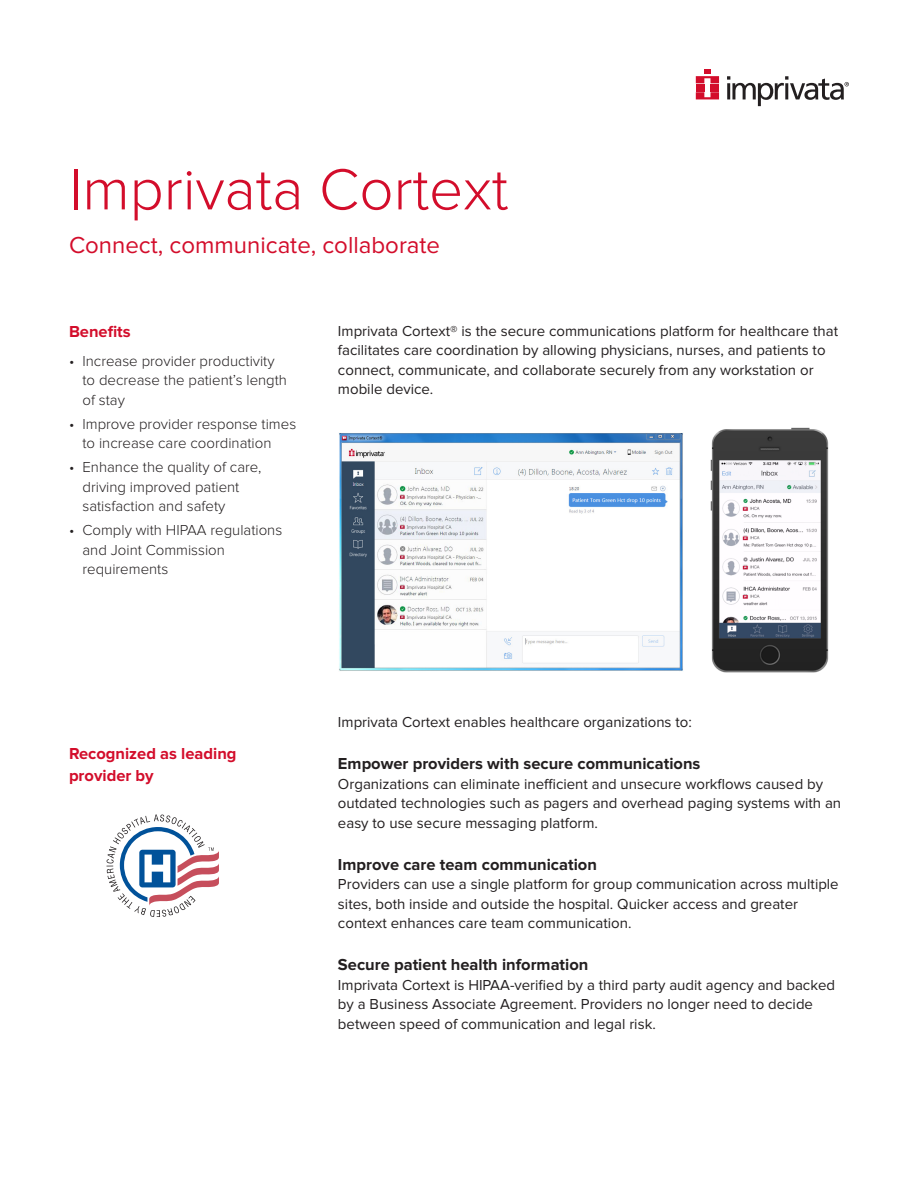
<style>
.page{position:relative;width:918px;height:1188px;background:#fff}
.page>*{position:absolute;margin:0;border:0;box-sizing:border-box;transform-origin:0 0}
.Page_headline_40_44p{font:300 60px "Proxima Nova";color:#d30d2b}
.Page_subheadline_16{font:24px "Proxima Nova";color:#d30d2b}
.Level_2_-_Body_subhe{font:700 16.5px "Proxima Nova";color:#231f20}
.Sidebar_header_11_15{font:700 16.5px/22.5px "Proxima Nova";color:#d30d2b}
.Body_text_10_13pt{font:15px/19.5px "Proxima Nova";color:#231f20}
.t1{font:300 15px/19.5px "Proxima Nova";color:#231f20}
</style>
<div class="page">
<svg style="left:696px;top:69px;width:23px;height:30px"></svg>
<svg style="left:727px;top:76px;width:122px;height:30px"></svg>
<svg style="left:107px;top:815px;width:112px;height:102px"></svg>
<img style="left:339px;top:433px;width:344px;height:238px">
<img style="left:711px;top:428px;width:117px;height:245px">
<p class="Page_headline_40_44p" style="left:69px;top:155px;width:441px">Imprivata Cortext</p>
<p class="Page_subheadline_16" style="left:69px;top:231px;width:373px">Connect, communicate, collaborate</p>
<p class="Sidebar_header_11_15" style="left:69px;top:321px;width:63px">Benefits</p>
<p class="t1" style="left:82px;top:351px;width:206px;text-indent:-14px">• Increase provider productivity to decrease the patient’s length of stay</p>
<p class="t1" style="left:82px;top:414px;width:215px;text-indent:-14px">• Improve provider response times to increase care coordination</p>
<p class="t1" style="left:82px;top:457px;width:181px;text-indent:-14px">• Enhance the quality of care, driving improved patient satisfaction and safety</p>
<p class="t1" style="left:82px;top:520px;width:201px;text-indent:-14px">• Comply with HIPAA regulations and Joint Commission requirements</p>
<p class="Body_text_10_13pt" style="left:338px;top:321px;width:502px">Imprivata Cortext® is the secure communications platform for healthcare that facilitates care coordination by allowing physicians, nurses, and patients to connect, communicate, and collaborate securely from any workstation or mobile device.</p>
<p class="Sidebar_header_11_15" style="left:69px;top:742px;width:169px">Recognized as leading provider by</p>
<p class="Body_text_10_13pt" style="left:338px;top:713px;width:355px">Imprivata Cortext enables healthcare organizations to:</p>
<p class="Level_2_-_Body_subhe" style="left:338px;top:754px;width:364px">Empower providers with secure communications</p>
<p class="Body_text_10_13pt" style="left:338px;top:774px;width:505px">Organizations can eliminate inefficient and unsecure workflows caused by outdated technologies such as pagers and overhead paging systems with an easy to use secure messaging platform.</p>
<p class="Level_2_-_Body_subhe" style="left:338px;top:855px;width:260px">Improve care team communication</p>
<p class="Body_text_10_13pt" style="left:338px;top:875px;width:502px">Providers can use a single platform for group communication across multiple sites, both inside and outside the hospital. Quicker access and greater context enhances care team communication.</p>
<p class="Level_2_-_Body_subhe" style="left:338px;top:955px;width:252px">Secure patient health information</p>
<p class="Body_text_10_13pt" style="left:338px;top:975px;width:499px">Imprivata Cortext is HIPAA-verified by a third party audit agency and backed by a Business Associate Agreement. Providers no longer need to decide between speed of communication and legal risk.</p>
</div>
